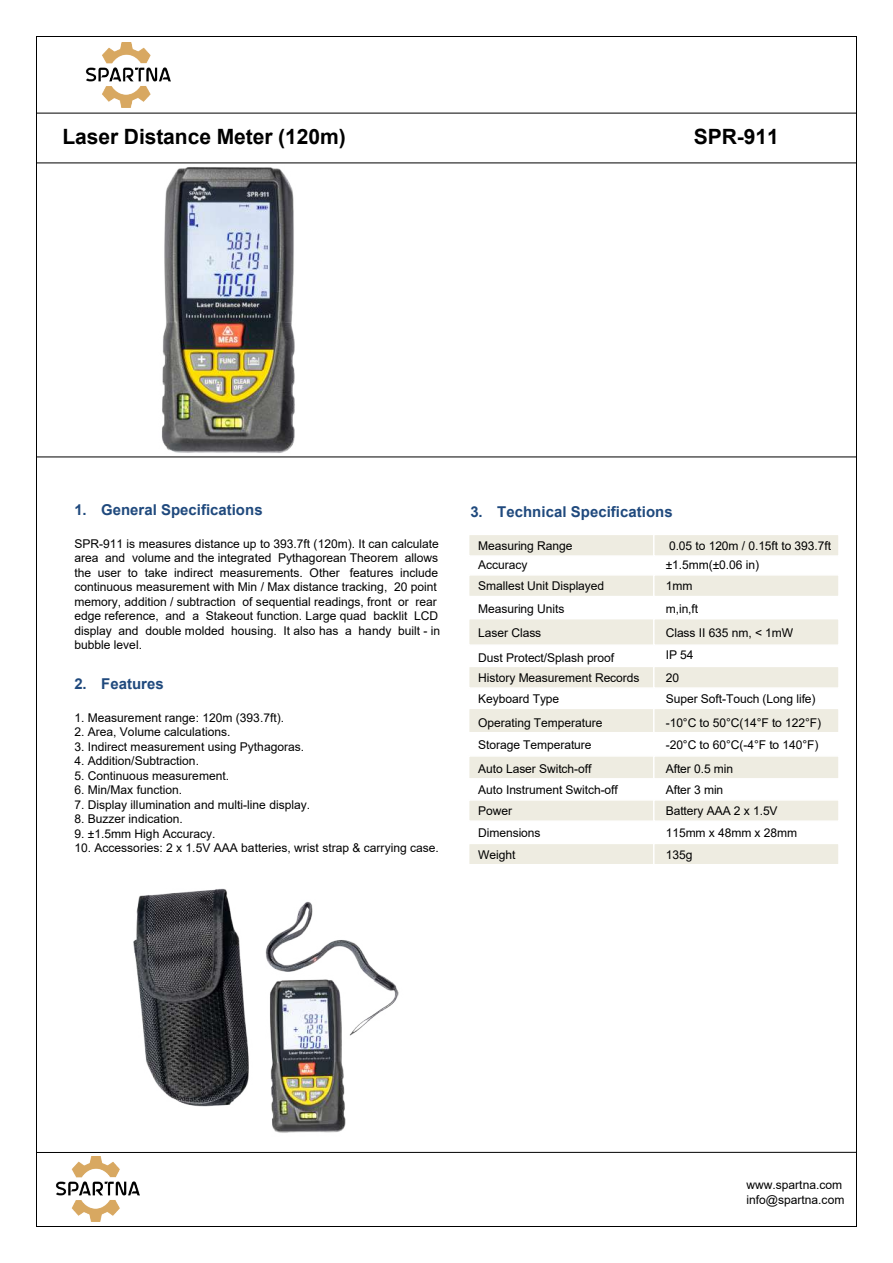
<style>
.page{position:relative;width:893px;height:1263px;background:#fff}
.page>*{position:absolute;margin:0;border:0;box-sizing:border-box;transform-origin:0 0}
.t1{font:700 21px "Arial";letter-spacing:-.005em;color:#000}
.t2{font:700 15px "Arial";letter-spacing:.005em;color:#1f497d}
.t3{font:12px/14.4px "Arial";color:#000}
</style>
<div class="page">
<div style="left:468px;top:843px;width:187px;height:22px;background:#eeece1;border:2px solid #fff"></div>
<div style="left:653px;top:843px;width:187px;height:22px;background:#eeece1;border:2px solid #fff"></div>
<div style="left:468px;top:666px;width:187px;height:23px;background:#eeece1;border:2px solid #fff"></div>
<div style="left:653px;top:666px;width:187px;height:23px;background:#eeece1;border:2px solid #fff"></div>
<div style="left:468px;top:574px;width:187px;height:23px;background:#eeece1;border:2px solid #fff"></div>
<div style="left:653px;top:574px;width:187px;height:23px;background:#eeece1;border:2px solid #fff"></div>
<div style="left:468px;top:799px;width:187px;height:23px;background:#eeece1;border:2px solid #fff"></div>
<div style="left:653px;top:799px;width:187px;height:23px;background:#eeece1;border:2px solid #fff"></div>
<div style="left:468px;top:708px;width:187px;height:25px;background:#eeece1;border:2px solid #fff"></div>
<div style="left:653px;top:708px;width:187px;height:25px;background:#eeece1;border:2px solid #fff"></div>
<div style="left:468px;top:755px;width:187px;height:24px;background:#eeece1;border:2px solid #fff"></div>
<div style="left:653px;top:755px;width:187px;height:24px;background:#eeece1;border:2px solid #fff"></div>
<div style="left:468px;top:618px;width:187px;height:28px;background:#eeece1;border:2px solid #fff"></div>
<div style="left:653px;top:618px;width:187px;height:28px;background:#eeece1;border:2px solid #fff"></div>
<img style="left:56px;top:1183px;width:84px;height:39px">
<hr style="left:36px;top:113px;width:820px;height:1px;background:#000">
<hr style="left:36px;top:1152px;width:820px;height:1px;background:#000">
<hr style="left:36px;top:163px;width:820px;height:1px;background:#000">
<hr style="left:36px;top:457px;width:820px;height:1px;background:#000">
<hr style="left:37px;top:36px;width:819px;height:1px;background:#000">
<hr style="left:36px;top:37px;width:1px;height:1189px;background:#000">
<hr style="left:856px;top:37px;width:1px;height:1189px;background:#000">
<hr style="left:37px;top:1226px;width:819px;height:1px;background:#000">
<div style="left:468px;top:534px;width:187px;height:23px;background:#eeece1;border:2px solid #fff"></div>
<div style="left:653px;top:534px;width:187px;height:23px;background:#eeece1;border:2px solid #fff"></div>
<img style="left:86px;top:42px;width:83px;height:32px">
<img style="left:37px;top:74px;width:599px;height:467px">
<img style="left:57px;top:843px;width:483px;height:340px">
<h1 class="t1" style="left:62px;top:122px;width:285px">Laser Distance Meter (120m)</h1>
<h1 class="t1" style="left:694px;top:122px;width:86px">SPR-911</h1>
<p class="t2" style="left:74px;top:500px;width:190px">1. General Specifications</p>
<p class="t3" style="left:74px;top:536px;width:368px">SPR-911 is measures distance up to 393.7ft (120m). It can calculate area and volume and the integrated Pythagorean Theorem allows the user to take indirect measurements. Other features include continuous measurement with Min / Max distance tracking, 20 point memory, addition / subtraction of sequential readings, front or rear edge reference, and a Stakeout function. Large quad backlit LCD display and double molded housing. It also has a handy built - in bubble level.</p>
<p class="t2" style="left:74px;top:674px;width:91px">2. Features</p>
<p class="t3" style="left:74px;top:710px;width:211px">1. Measurement range: 120m (393.7ft).</p>
<p class="t3" style="left:74px;top:725px;width:158px">2. Area, Volume calculations.</p>
<p class="t3" style="left:74px;top:739px;width:231px">3. Indirect measurement using Pythagoras.</p>
<p class="t3" style="left:74px;top:754px;width:126px">4. Addition/Subtraction.</p>
<p class="t3" style="left:74px;top:768px;width:156px">5. Continuous measurement.</p>
<p class="t3" style="left:74px;top:783px;width:109px">6. Min/Max function.</p>
<p class="t3" style="left:74px;top:797px;width:237px">7. Display illumination and multi-line display.</p>
<p class="t3" style="left:74px;top:812px;width:110px">8. Buzzer indication.</p>
<p class="t3" style="left:74px;top:826px;width:143px">9. ±1.5mm High Accuracy.</p>
<p class="t3" style="left:74px;top:841px;width:366px">10. Accessories: 2 x 1.5V AAA batteries, wrist strap &amp; carrying case.</p>
<p class="t2" style="left:470px;top:501px;width:204px">3. Technical Specifications</p>
<p class="t3" style="left:478px;top:538px;width:96px">Measuring Range</p>
<p class="t3" style="left:669px;top:538px;width:164px">0.05 to 120m / 0.15ft to 393.7ft</p>
<p class="t3" style="left:478px;top:558px;width:51px">Accuracy</p>
<p class="t3" style="left:666px;top:558px;width:95px">±1.5mm(±0.06 in)</p>
<p class="t3" style="left:478px;top:579px;width:128px">Smallest Unit Displayed</p>
<p class="t3" style="left:666px;top:579px;width:28px">1mm</p>
<p class="t3" style="left:478px;top:601px;width:88px">Measuring Units</p>
<p class="t3" style="left:666px;top:601px;width:34px">m,in,ft</p>
<p class="t3" style="left:478px;top:625px;width:65px">Laser Class</p>
<p class="t3" style="left:666px;top:625px;width:129px">Class II 635 nm, &lt; 1mW</p>
<p class="t3" style="left:478px;top:651px;width:137px">Dust Protect/Splash proof</p>
<p class="t3" style="left:666px;top:648px;width:29px">IP 54</p>
<p class="t3" style="left:478px;top:670px;width:163px">History Measurement Records</p>
<p class="t3" style="left:666px;top:670px;width:15px">20</p>
<p class="t3" style="left:478px;top:686px;width:126px;line-height:24px">Keyboard Type<br>Operating Temperature</p>
<p class="t3" style="left:666px;top:686px;width:157px;line-height:24px">Super Soft-Touch (Long life) -10°C to 50°C(14°F to 122°F)</p>
<p class="t3" style="left:478px;top:737px;width:115px">Storage Temperature</p>
<p class="t3" style="left:666px;top:737px;width:154px">-20°C to 60°C(-4°F to 140°F)</p>
<p class="t3" style="left:478px;top:761px;width:115px">Auto Laser Switch-off</p>
<p class="t3" style="left:666px;top:761px;width:69px">After 0.5 min</p>
<p class="t3" style="left:478px;top:782px;width:141px">Auto Instrument Switch-off</p>
<p class="t3" style="left:666px;top:782px;width:59px">After 3 min</p>
<p class="t3" style="left:478px;top:804px;width:35px">Power</p>
<p class="t3" style="left:666px;top:804px;width:113px">Battery AAA 2 x 1.5V</p>
<p class="t3" style="left:478px;top:826px;width:64px">Dimensions</p>
<p class="t3" style="left:666px;top:826px;width:133px">115mm x 48mm x 28mm</p>
<p class="t3" style="left:478px;top:847px;width:39px">Weight</p>
<p class="t3" style="left:666px;top:847px;width:28px">135g</p>
<p class="t3" style="left:746px;top:1178px;width:100px">www.spartna.com info@spartna.com</p>
</div>
